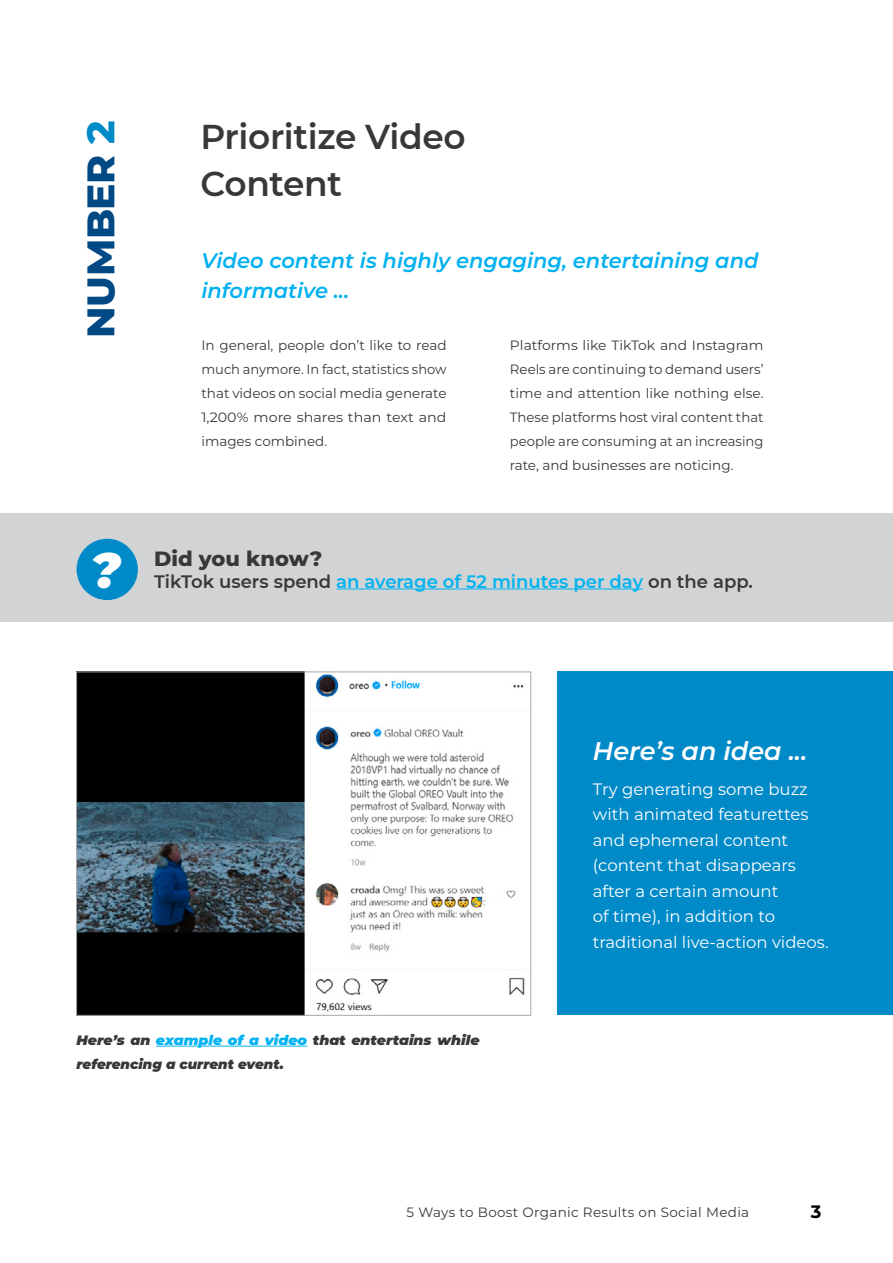
<style>
.page{position:relative;width:893px;height:1263px;background:#fff}
.page>*{position:absolute;margin:0;border:0;box-sizing:border-box;transform-origin:0 0}
.t1{font:italic 900 49.5px "Montserrat";color:#fff}
.t2{font:800 39.15px "Montserrat";letter-spacing:-.01em;color:#004984}
.t3{font:600 34.35px/47.7px "Montserrat";letter-spacing:-.01em;color:#383839}
.t4{font:italic 600 25.5px "Montserrat";color:#fff}
.t5{font:italic 600 21px/30px "Montserrat";color:#00b0f0}
.t6{font:800 21px "Montserrat";color:#383839}
.t7{font:600 18px "Montserrat";color:#00b3f0}
.t8{font:700 18px "Montserrat";color:#000}
.t9{font:16.5px/25.5px "Montserrat";color:#fff}
.t10{font:13.5px/24px "Montserrat";color:#383839;text-align:justify}
.t11{font:italic 900 13.5px/24px "Montserrat";color:#383839;scale:1.05 1}
.t12{font:13.5px "Montserrat";letter-spacing:.025em;color:#383839}
.s1{color:#008ac8}
.s2{color:#383839}
.s3{color:#00b3f0}
</style>
<div class="page">
<div style="left:0;top:513px;width:893px;height:109px;background:#d1d3d4"></div>
<div style="left:77px;top:539px;width:61px;height:61px;background:#008ac8;border-radius:50%"></div>
<hr style="left:336px;top:588px;width:307px;height:1px;background:#00b3f0">
<img style="left:78px;top:673px;width:447px;height:341px">
<div style="left:76px;top:671px;width:455px;height:345px;border:1px solid #a7a9ac"></div>
<hr style="left:156px;top:1046px;width:151px;height:1px;background:#00b3f0">
<div style="left:557px;top:671px;width:336px;height:344px;background:#008ac8"></div>
<h2 class="t2" style="left:72px;top:338px;width:219px;rotate:-90deg">NUMBER <span class="s1">2</span></h2>
<h1 class="t1" style="left:91px;top:533px;width:31px">?</h1>
<h3 class="t3" style="left:201px;top:111px;width:267px">Prioritize Video<br>Content</h3>
<h3 class="t5" style="left:201px;top:244px;width:559px">Video content is highly engaging, entertaining and informative ...</h3>
<p class="t10" style="left:201px;top:333px;width:247px">In general, people don’t like to read much anymore. In fact, statistics show that videos on social media generate 1,200% more shares than text and images combined.</p>
<p class="t10" style="left:510px;top:333px;width:255px">Platforms like TikTok and Instagram Reels are continuing to demand users’ time and attention like nothing else.<br>These platforms host viral content that people are consuming at an increasing rate, and businesses are noticing.</p>
<h3 class="t6" style="left:154px;top:543px;width:170px">Did you know?</h3>
<h3 class="t7" style="left:154px;top:568px;width:600px"><span class="s2">TikTok users spend</span> an average of 52 minutes per day <span class="s2">on the app.</span></h3>
<h3 class="t4" style="left:593px;top:732px;width:216px">Here’s an idea ...</h3>
<p class="t9" style="left:593px;top:775px;width:237px">Try generating some buzz with animated featurettes and ephemeral content (content that disappears after a certain amount<br>of time), in addition to traditional live-action videos.</p>
<p class="t11" style="left:77px;top:1027px;width:385px">Here’s an <span class="s3">example of a video</span> that entertains while referencing a current event.</p>
<p class="t12" style="left:407px;top:1203px;width:344px">5 Ways to Boost Organic Results on Social Media</p>
<h3 class="t8" style="left:811px;top:1199px;width:12px">3</h3>
</div>
